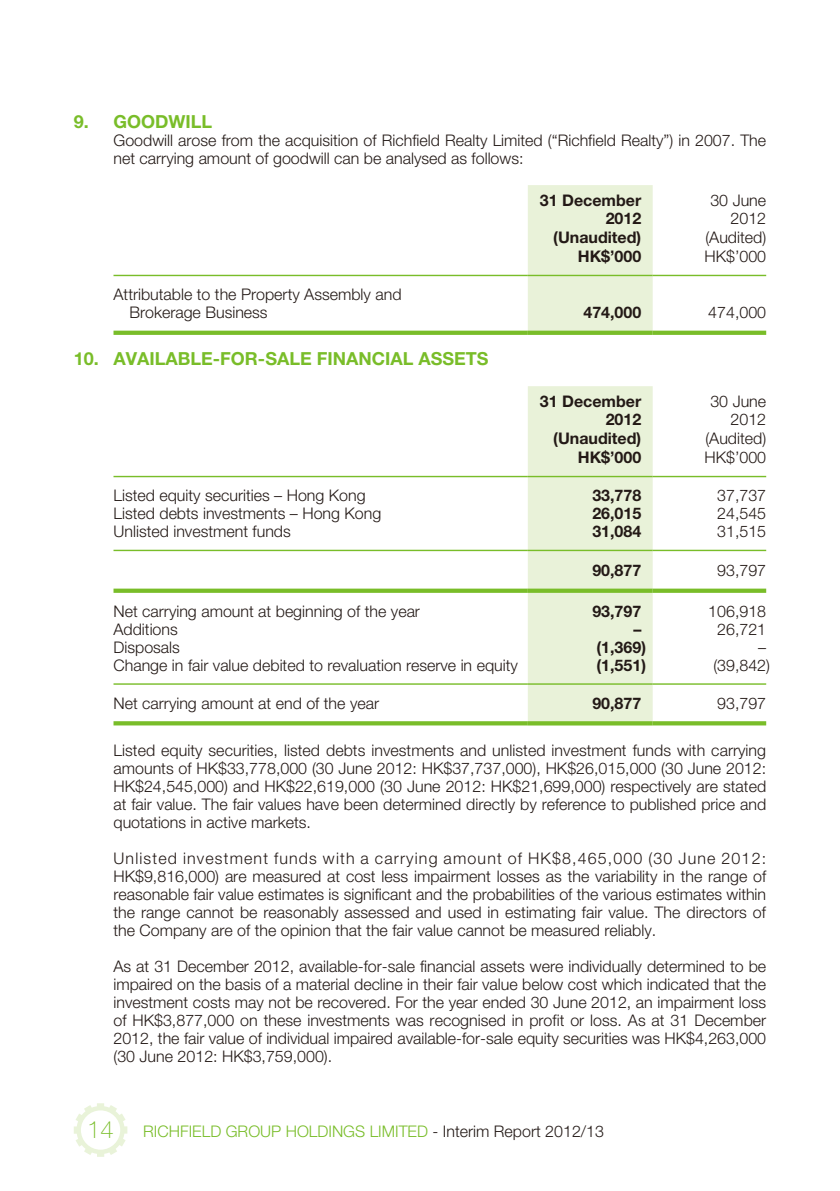
<style>
.page{position:relative;width:840px;height:1191px;background:#fff}
.page>*{position:absolute;margin:0;border:0;box-sizing:border-box;transform-origin:0 0}
.t1{font:700 18px "Helvetica Neue LT Std";color:#79bd29}
.t2{font:300 16px/18px "Helvetica Neue LT Std";color:#231916;text-align:justify}
.t3{font:700 16px/18px "Helvetica Neue LT Std";color:#231916;text-align:right}
.t4{font:300 16px "Helvetica Neue LT Std";color:#79bd29}
.s1{font-weight:100;font-size:24px}
.s2{color:#231916}
</style>
<div class="page">
<svg style="left:74px;top:1103px;width:53px;height:53px"></svg>
<div style="left:527px;top:185px;width:125px;height:146px;background:#e9f2d9"></div>
<hr style="left:113px;top:275px;width:414px;height:1px;background:#79bd29">
<hr style="left:527px;top:275px;width:125px;height:1px;background:#79bd29">
<hr style="left:652px;top:275px;width:113px;height:1px;background:#79bd29">
<svg style="left:113px;top:331px;width:414px;height:4px;background:#7cbe2e"></svg>
<svg style="left:527px;top:331px;width:125px;height:4px"></svg>
<svg style="left:652px;top:331px;width:113px;height:4px"></svg>
<div style="left:527px;top:386px;width:125px;height:335px;background:#e9f2d9"></div>
<hr style="left:113px;top:476px;width:414px;height:1px;background:#79bd29">
<hr style="left:527px;top:476px;width:125px;height:1px;background:#79bd29">
<hr style="left:652px;top:476px;width:113px;height:1px;background:#79bd29">
<hr style="left:113px;top:550px;width:414px;height:1px;background:#79bd29">
<hr style="left:527px;top:550px;width:125px;height:1px;background:#79bd29">
<hr style="left:652px;top:550px;width:113px;height:1px;background:#79bd29">
<div style="left:113px;top:588px;width:414px;height:5px;background:#79bd29"></div>
<div style="left:527px;top:588px;width:125px;height:5px;background:#79bd29"></div>
<div style="left:652px;top:588px;width:113px;height:5px;background:#79bd29"></div>
<hr style="left:113px;top:683px;width:414px;height:2px;background:#79bd29">
<hr style="left:527px;top:683px;width:125px;height:2px;background:#79bd29">
<hr style="left:652px;top:683px;width:113px;height:2px;background:#79bd29">
<svg style="left:113px;top:721px;width:414px;height:4px;background:#80c034"></svg>
<svg style="left:527px;top:721px;width:125px;height:4px"></svg>
<svg style="left:652px;top:721px;width:113px;height:4px"></svg>
<p class="t1" style="left:74px;top:116px;width:140px">9. GOODWILL</p>
<p class="t2" style="left:113px;top:134px;width:653px">Goodwill arose from the acquisition of Richfield Realty Limited (“Richfield Realty”) in 2007. The net carrying amount of goodwill can be analysed as follows:</p>
<p class="t3" style="left:539px;top:193px;width:103px">31 December<br>2012</p>
<p class="t2" style="left:710px;top:193px;width:57px;text-align:right">30 June<br>2012</p>
<p class="t3" style="left:553px;top:230px;width:89px">(Unaudited)</p>
<p class="t2" style="left:705px;top:230px;width:62px">(Audited)</p>
<p class="t3" style="left:577px;top:249px;width:65px">HK$’000</p>
<p class="t2" style="left:704px;top:249px;width:63px">HK$’000</p>
<p class="t2" style="left:129px;top:287px;width:273px;text-indent:-16px">Attributable to the Property Assembly and<br>Brokerage Business</p>
<p class="t3" style="left:583px;top:305px;width:59px">474,000</p>
<p class="t2" style="left:708px;top:305px;width:59px">474,000</p>
<p class="t1" style="left:74px;top:353px;width:416px">10. AVAILABLE-FOR-SALE FINANCIAL ASSETS</p>
<p class="t3" style="left:539px;top:394px;width:103px">31 December<br>2012</p>
<p class="t2" style="left:710px;top:394px;width:57px;text-align:right">30 June<br>2012</p>
<p class="t3" style="left:553px;top:431px;width:89px">(Unaudited)</p>
<p class="t2" style="left:705px;top:431px;width:62px">(Audited)</p>
<p class="t3" style="left:577px;top:450px;width:65px">HK$’000</p>
<p class="t2" style="left:704px;top:450px;width:63px">HK$’000</p>
<p class="t2" style="left:113px;top:488px;width:253px">Listed equity securities – Hong Kong</p>
<p class="t3" style="left:592px;top:488px;width:50px">33,778</p>
<p class="t2" style="left:716px;top:488px;width:50px">37,737</p>
<p class="t2" style="left:113px;top:506px;width:269px">Listed debts investments – Hong Kong</p>
<p class="t3" style="left:592px;top:506px;width:50px">26,015</p>
<p class="t2" style="left:716px;top:506px;width:50px">24,545</p>
<p class="t2" style="left:113px;top:524px;width:179px">Unlisted investment funds</p>
<p class="t3" style="left:592px;top:524px;width:50px">31,084</p>
<p class="t2" style="left:716px;top:524px;width:50px">31,515</p>
<p class="t3" style="left:592px;top:563px;width:50px">90,877</p>
<p class="t2" style="left:716px;top:563px;width:50px">93,797</p>
<p class="t2" style="left:113px;top:604px;width:308px">Net carrying amount at beginning of the year</p>
<p class="t3" style="left:592px;top:604px;width:50px">93,797</p>
<p class="t2" style="left:708px;top:604px;width:59px">106,918</p>
<p class="t2" style="left:113px;top:622px;width:66px">Additions</p>
<p class="t3" style="left:633px;top:622px;width:9px">–</p>
<p class="t2" style="left:716px;top:622px;width:50px">26,721</p>
<p class="t2" style="left:113px;top:640px;width:68px">Disposals</p>
<p class="t3" style="left:596px;top:640px;width:51px">(1,369)</p>
<p class="t2" style="left:757px;top:640px;width:9px">–</p>
<p class="t2" style="left:113px;top:658px;width:405px">Change in fair value debited to revaluation reserve in equity</p>
<p class="t3" style="left:596px;top:658px;width:51px">(1,551)</p>
<p class="t2" style="left:713px;top:658px;width:58px">(39,842)</p>
<p class="t2" style="left:113px;top:696px;width:267px">Net carrying amount at end of the year</p>
<p class="t3" style="left:592px;top:696px;width:50px">90,877</p>
<p class="t2" style="left:716px;top:696px;width:50px">93,797</p>
<p class="t2" style="left:113px;top:743px;width:653px">Listed equity securities, listed debts investments and unlisted investment funds with carrying amounts of HK$33,778,000 (30 June 2012: HK$37,737,000), HK$26,015,000 (30 June 2012:<br>HK$24,545,000) and HK$22,619,000 (30 June 2012: HK$21,699,000) respectively are stated at fair value. The fair values have been determined directly by reference to published price and quotations in active markets.</p>
<p class="t2" style="left:113px;top:851px;width:653px">Unlisted investment funds with a carrying amount of HK$8,465,000 (30 June 2012:<br>HK$9,816,000) are measured at cost less impairment losses as the variability in the range of reasonable fair value estimates is significant and the probabilities of the various estimates within the range cannot be reasonably assessed and used in estimating fair value. The directors of the Company are of the opinion that the fair value cannot be measured reliably.</p>
<p class="t2" style="left:113px;top:959px;width:654px">As at 31 December 2012, available-for-sale financial assets were individually determined to be impaired on the basis of a material decline in their fair value below cost which indicated that the investment costs may not be recovered. For the year ended 30 June 2012, an impairment loss of HK$3,877,000 on these investments was recognised in profit or loss. As at 31 December 2012, the fair value of individual impaired available-for-sale equity securities was HK$4,263,000 (30 June 2012: HK$3,759,000).</p>
<p class="t4" style="left:87px;top:1125px;width:518px"><span class="s1">14</span> RICHFIELD GROUP HOLDINGS LIMITED <span class="s2">- Interim Report 2012/13</span></p>
</div>
